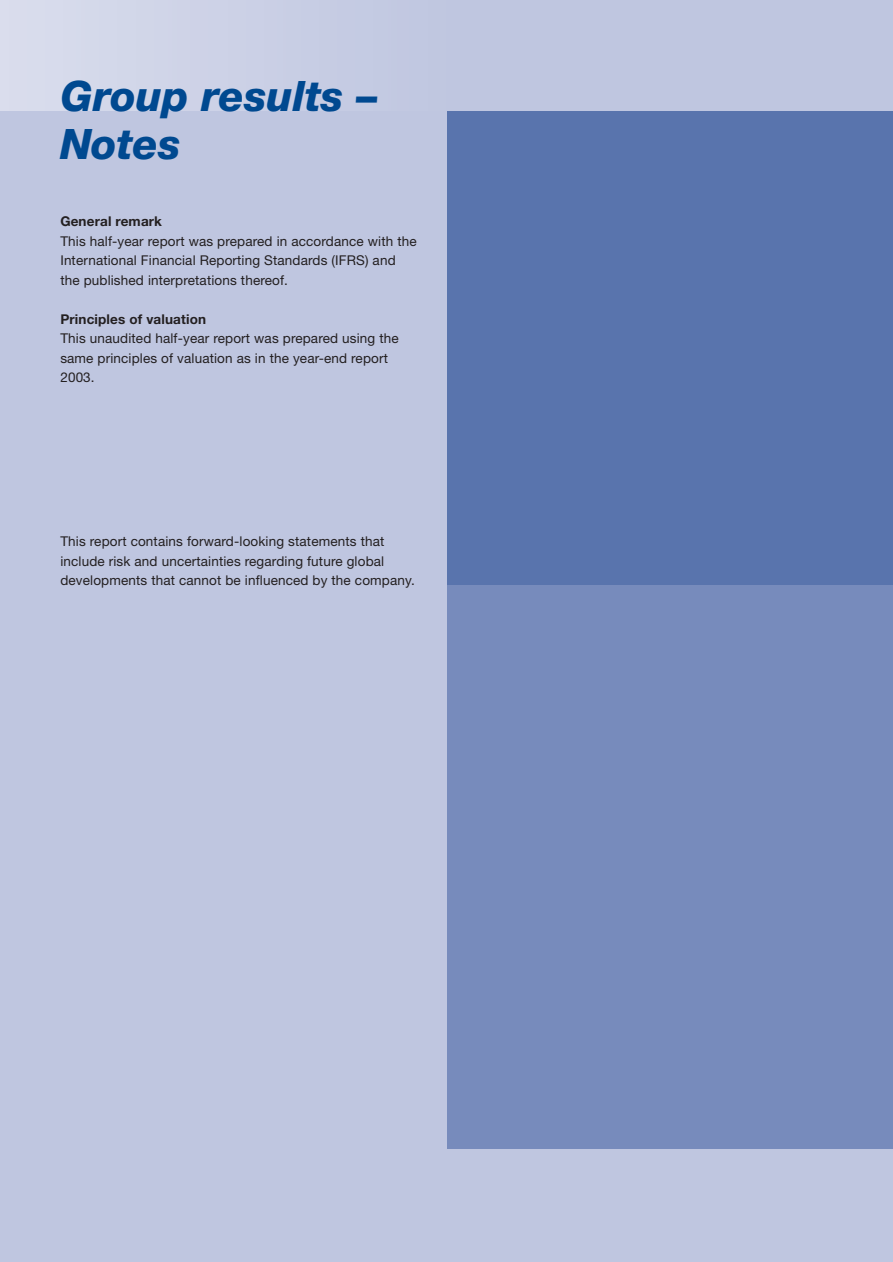
<style>
.page{position:relative;width:893px;height:1262px;background:#fff}
.page>*{position:absolute;margin:0;border:0;box-sizing:border-box;transform-origin:0 0}
.t1{font:italic 800 42px/48px "Helvetica Neue";letter-spacing:-.005em;color:#004990}
.t2{font:13.5px/19.5px "Helvetica Neue";letter-spacing:.01em;color:#231f20}
.t3{font:700 13.5px "Helvetica Neue";letter-spacing:.01em;color:#231f20}
</style>
<div class="page">
<div style="left:0;top:0;width:892px;height:1262px;background:#bfc6e0"></div>
<div style="left:447px;top:111px;width:445px;height:1037px;background:#778bbc"></div>
<div style="left:447px;top:111px;width:445px;height:473px;background:#5974ad"></div>
<div style="left:0;top:0;width:447px;height:111px;background:#cdd2e7"></div>
<h1 class="t1" style="left:60px;top:75px;width:318px">Group results –<br>Notes</h1>
<p class="t3" style="left:60px;top:217px;width:103px">General remark</p>
<p class="t2" style="left:60px;top:233px;width:358px">This half-year report was prepared in accordance with the<br>International Financial Reporting Standards (IFRS) and the published interpretations thereof.</p>
<p class="t3" style="left:60px;top:314px;width:147px">Principles of valuation</p>
<p class="t2" style="left:60px;top:330px;width:340px">This unaudited half-year report was prepared using the same principles of valuation as in the year-end report<br>2003.</p>
<p class="t2" style="left:60px;top:533px;width:356px">This report contains forward-looking statements that include risk and uncertainties regarding future global developments that cannot be influenced by the company.</p>
</div>
